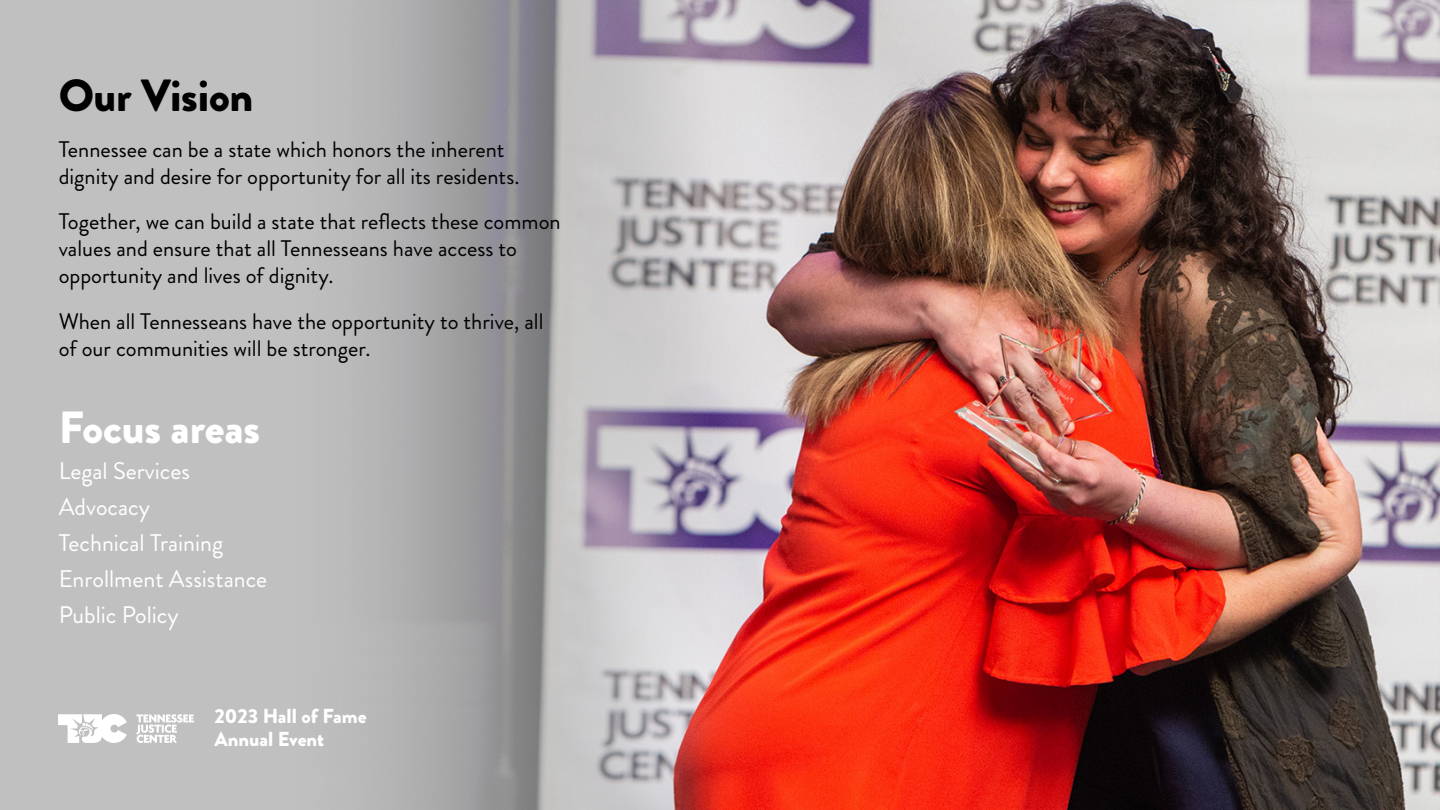
<style>
.page{position:relative;width:1440px;height:810px;background:#c0c0c0}
.page>*{position:absolute;margin:0;border:0;box-sizing:border-box;transform-origin:0 0}
.t1{font:900 45px "Brandon Grotesque";letter-spacing:-.005em;color:#fff}
.t2{font:900 45px "Brandon Grotesque";letter-spacing:-.005em;color:#000}
.t3{font:24px "Brandon Grotesque";color:#fff}
.t4{font:22.5px/27px "Brandon Grotesque";color:#000}
.t5{font:900 20.25px/22.6px "Brandon Grotesque";color:#fff}
</style>
<div class="page">
<img style="left:371px;top:0;width:1069px;height:810px">
<img style="left:59px;top:714px;width:134px;height:28px">
<p class="t2" style="left:59px;top:64px;width:196px">Our Vision</p>
<p class="t4" style="left:59px;top:136px;width:462px">Tennessee can be a state which honors the inherent dignity and desire for opportunity for all its residents.</p>
<p class="t4" style="left:59px;top:208px;width:504px">Together, we can build a state that reflects these common values and ensure that all Tennesseans have access to opportunity and lives of dignity.</p>
<p class="t4" style="left:59px;top:308px;width:486px">When all Tennesseans have the opportunity to thrive, all of our communities will be stronger.</p>
<p class="t1" style="left:59px;top:395px;width:203px">Focus areas</p>
<p class="t3" style="left:59px;top:454px;width:133px">Legal Services</p>
<p class="t3" style="left:59px;top:490px;width:93px">Advocacy</p>
<p class="t3" style="left:59px;top:526px;width:166px">Technical Training</p>
<p class="t3" style="left:59px;top:562px;width:210px">Enrollment Assistance</p>
<p class="t3" style="left:59px;top:598px;width:122px">Public Policy</p>
<p class="t5" style="left:214px;top:705px;width:154px">2023 Hall of Fame<br>Annual Event</p>
</div>
